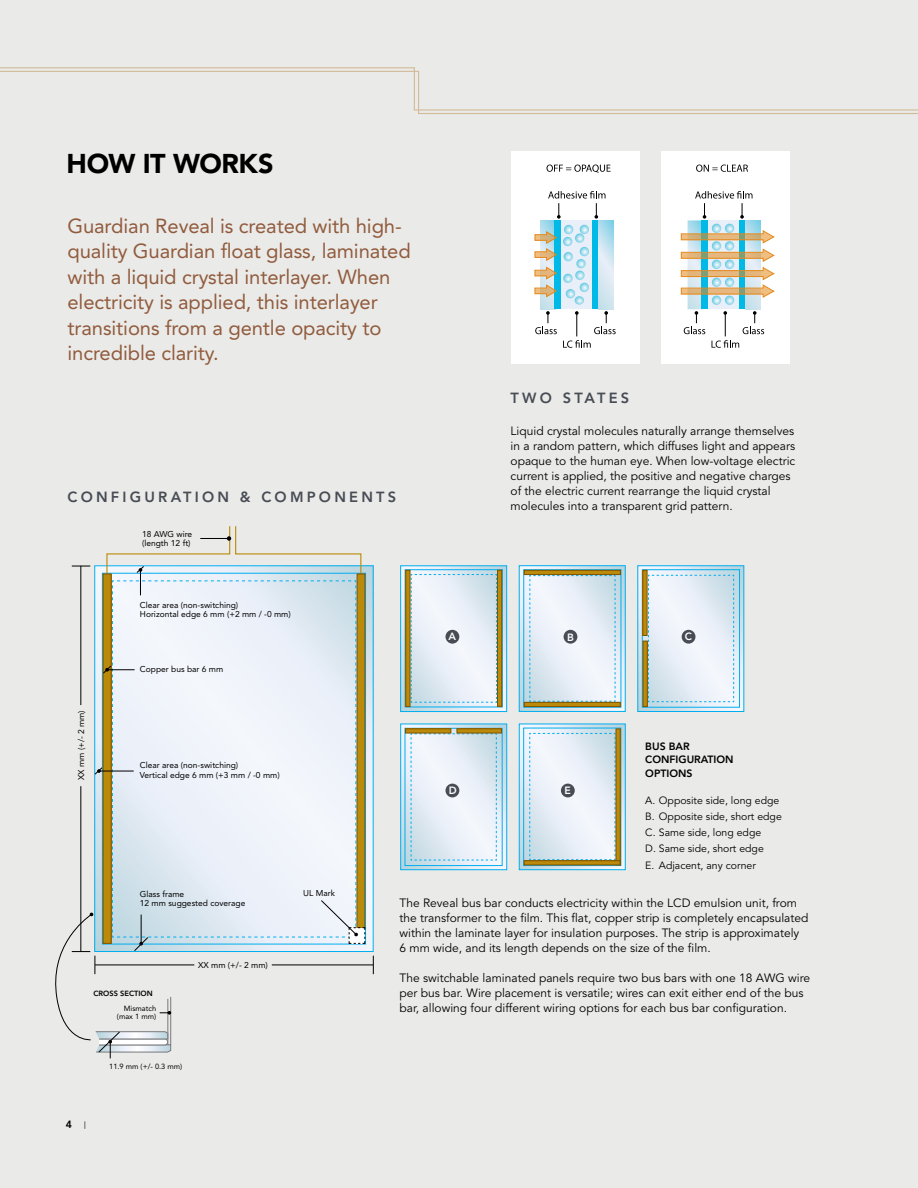
<style>
.page{position:relative;width:918px;height:1188px;background:#eaeae8}
.page>*{position:absolute;margin:0;border:0;box-sizing:border-box;transform-origin:0 0}
.t1{font:900 27px "Avenir";letter-spacing:-.015em;color:#000}
.t2{font:20.25px/25.5px "Avenir LT Std";letter-spacing:-.005em;color:#915b3d}
.t3{font:800 14.7px "Avenir LT Std";letter-spacing:.22em;color:#474c55}
.t4{font:12px/15px "Avenir LT Std";color:#000}
.t5{font:10.5px/16.2px "Avenir LT Std";color:#000}
.t6{font:800 10.5px "Avenir LT Std";color:#000}
.t7{font:800 10.5px "Avenir LT Std";color:#fff}
.t8{font:8.4px/9.6px "Avenir";color:#000}
.t9{font:7.5px/8.6px "Avenir";color:#000;text-align:right}
.t10{font:800 7.5px "Avenir";color:#000}
.s1{font-size:7.5px;color:#474c55}
</style>
<div class="page">
<div style="left:511px;top:152px;width:128px;height:212px;background:#fff"></div>
<div style="left:662px;top:152px;width:128px;height:212px;background:#fff"></div>
<div style="left:561px;top:220px;width:32px;height:89px;background:#e9eff8"></div>
<div style="left:593px;top:220px;width:6px;height:89px;background:#00b9e7"></div>
<svg style="left:541px;top:220px;width:14px;height:89px"></svg>
<div style="left:555px;top:220px;width:6px;height:89px;background:#00b9e7"></div>
<svg style="left:599px;top:220px;width:14px;height:89px"></svg>
<svg style="left:534px;top:225px;width:55px;height:80px"></svg>
<svg style="left:547px;top:165px;width:64px;height:8px"></svg>
<svg style="left:696px;top:165px;width:52px;height:7px"></svg>
<svg style="left:535px;top:311px;width:22px;height:23px"></svg>
<svg style="left:563px;top:311px;width:53px;height:37px"></svg>
<svg style="left:548px;top:191px;width:58px;height:28px"></svg>
<svg style="left:680px;top:191px;width:95px;height:157px"></svg>
<svg style="left:0;top:67px;width:918px;height:47px"></svg>
<svg style="left:366px;top:567px;width:6px;height:383px;background:#e0eaf3"></svg>
<svg style="left:373px;top:956px;width:1px;height:18px"></svg>
<hr style="left:272px;top:965px;width:101px;height:1px;background:#000">
<svg style="left:55px;top:526px;width:311px;height:532px"></svg>
<div style="left:637px;top:565px;width:107px;height:147px;border:1px solid #00aeef"></div>
<div style="left:519px;top:565px;width:107px;height:147px;border:1px solid #00aeef"></div>
<svg style="left:401px;top:566px;width:106px;height:146px"></svg>
<hr style="left:498px;top:570px;width:4px;height:136px;background:#bb8a0b">
<div style="left:497px;top:570px;width:5px;height:137px;border:1px solid #7e5300"></div>
<hr style="left:406px;top:570px;width:4px;height:137px;background:#bb8a0b">
<div style="left:405px;top:570px;width:5px;height:137px;border:1px solid #7e5300"></div>
<svg style="left:519px;top:566px;width:106px;height:145px"></svg>
<div style="left:524px;top:570px;width:96px;height:5px;background:#bb8a0b"></div>
<div style="left:524px;top:570px;width:97px;height:5px;border:1px solid #7e5300"></div>
<div style="left:524px;top:702px;width:96px;height:5px;background:#bb8a0b"></div>
<div style="left:524px;top:702px;width:97px;height:5px;border:1px solid #7e5300"></div>
<svg style="left:638px;top:566px;width:106px;height:145px"></svg>
<div style="left:643px;top:570px;width:4px;height:66px;border:1px solid #7e5300"></div>
<hr style="left:643px;top:641px;width:4px;height:66px;background:#bb8a0b">
<div style="left:643px;top:641px;width:5px;height:66px;border:1px solid #7e5300"></div>
<svg style="left:401px;top:724px;width:106px;height:146px"></svg>
<hr style="left:406px;top:729px;width:45px;height:4px;background:#bb8a0b">
<div style="left:405px;top:728px;width:46px;height:5px;border:1px solid #7e5300"></div>
<hr style="left:457px;top:729px;width:45px;height:4px;background:#bb8a0b">
<div style="left:457px;top:728px;width:45px;height:5px;border:1px solid #7e5300"></div>
<svg style="left:519px;top:724px;width:106px;height:146px"></svg>
<hr style="left:616px;top:729px;width:4px;height:136px;background:#bb8a0b">
<div style="left:616px;top:729px;width:5px;height:136px;border:1px solid #7e5300"></div>
<hr style="left:524px;top:861px;width:96px;height:4px;background:#bb8a0b">
<div style="left:524px;top:860px;width:96px;height:5px;border:1px solid #7e5300"></div>
<div style="left:446px;top:630px;width:13px;height:14px;background:#474c55;border-radius:50%"></div>
<div style="left:564px;top:630px;width:13px;height:14px;background:#474c55;border-radius:50%"></div>
<div style="left:682px;top:630px;width:13px;height:14px;background:#474c55;border-radius:50%"></div>
<div style="left:446px;top:784px;width:13px;height:13px;background:#474c55;border-radius:50%"></div>
<div style="left:561px;top:784px;width:14px;height:13px;background:#474c55;border-radius:50%"></div>
<h1 class="t1" style="left:67px;top:147px;width:208px">HOW IT WORKS</h1>
<h2 class="t2" style="left:68px;top:213px;width:345px">Guardian Reveal is created with high&shy;quality Guardian float glass, laminated with a liquid crystal interlayer. When electricity is applied, this interlayer transitions from a gentle opacity to incredible clarity.</h2>
<p class="t3" style="left:67px;top:488px;width:13px">CONFI</p>
<p class="t3" style="left:130px;top:488px;width:54px">GU RATION</p>
<p class="t3" style="left:240px;top:488px;width:81px">&amp; CO MPON</p>
<p class="t3" style="left:349px;top:488px;width:25px">ENTS</p>
<p class="t8" style="left:142px;top:529px;width:52px">18 AWG wire (length 12 ft)</p>
<p class="t8" style="left:140px;top:600px;width:152px">Clear area (non-switching)<br>Horizontal edge 6 mm (+2 mm / -0 mm)</p>
<p class="t8" style="left:76px;top:780px;width:71px;rotate:-90deg">XX mm (+/- 2 mm)</p>
<p class="t8" style="left:140px;top:665px;width:85px">Copper bus bar 6 mm</p>
<p class="t8" style="left:140px;top:761px;width:141px">Clear area (non-switching)<br>Vertical edge 6 mm (+3 mm / -0 mm)</p>
<p class="t3" style="left:511px;top:389px;width:15px">TWO</p>
<p class="t3" style="left:563px;top:389px;width:12px">STAT</p>
<p class="t3" style="left:609px;top:389px;width:21px">ES</p>
<p class="t4" style="left:511px;top:424px;width:286px">Liquid crystal molecules naturally arrange themselves in a random pattern, which diffuses light and appears opaque to the human eye. When low-voltage electric current is applied, the positive and negative charges of the electric current rearrange the liquid crystal molecules into a transparent grid pattern.</p>
<p class="t7" style="left:448px;top:630px;width:9px">A</p>
<p class="t7" style="left:567px;top:631px;width:7px">B</p>
<p class="t7" style="left:685px;top:630px;width:8px">C</p>
<p class="t7" style="left:449px;top:784px;width:9px">D</p>
<p class="t7" style="left:564px;top:784px;width:8px">E</p>
<p class="t6" style="left:645px;top:740px;width:8px">BUS</p>
<p class="t6" style="left:669px;top:740px;width:22px">BA R</p>
<p class="t6" style="left:645px;top:753px;width:8px">CONFI</p>
<p class="t6" style="left:679px;top:753px;width:30px">GURATION</p>
<p class="t6" style="left:645px;top:767px;width:8px">OPTIONS</p>
<p class="t5" style="left:645px;top:792px;width:138px">A. Opposite side, long edge<br>B. Opposite side, short edge<br>C. Same side, long edge<br>D. Same side, short edge<br>E. Adjacent, any corner</p>
<p class="t8" style="left:140px;top:889px;width:107px">Glass frame<br>12 mm suggested coverage</p>
<p class="t10" style="left:93px;top:989px;width:61px">CROSS SECTION</p>
<p class="t9" style="left:117px;top:1004px;width:41px">Mismatch (max 1 mm)</p>
<p class="t8" style="left:198px;top:960px;width:71px">XX mm (+/- 2 mm)</p>
<p class="t9" style="left:109px;top:1062px;width:75px">11.9 mm (+/- 0.3 mm)</p>
<p class="t6" style="left:66px;top:1119px;width:22px">4 <span class="s1">|</span></p>
<p class="t8" style="left:303px;top:888px;width:33px">UL Mark</p>
<p class="t4" style="left:400px;top:896px;width:411px">The Reveal bus bar conducts electricity within the LCD emulsion unit, from the transformer to the film. This flat, copper strip is completely encapsulated within the laminate layer for insulation purposes. The strip is approximately 6 mm wide, and its length depends on the size of the film.</p>
<p class="t4" style="left:400px;top:971px;width:412px">The switchable laminated panels require two bus bars with one 18 AWG wire per bus bar. Wire placement is versatile; wires can exit either end of the bus bar, allowing four different wiring options for each bus bar configuration.</p>
</div>
